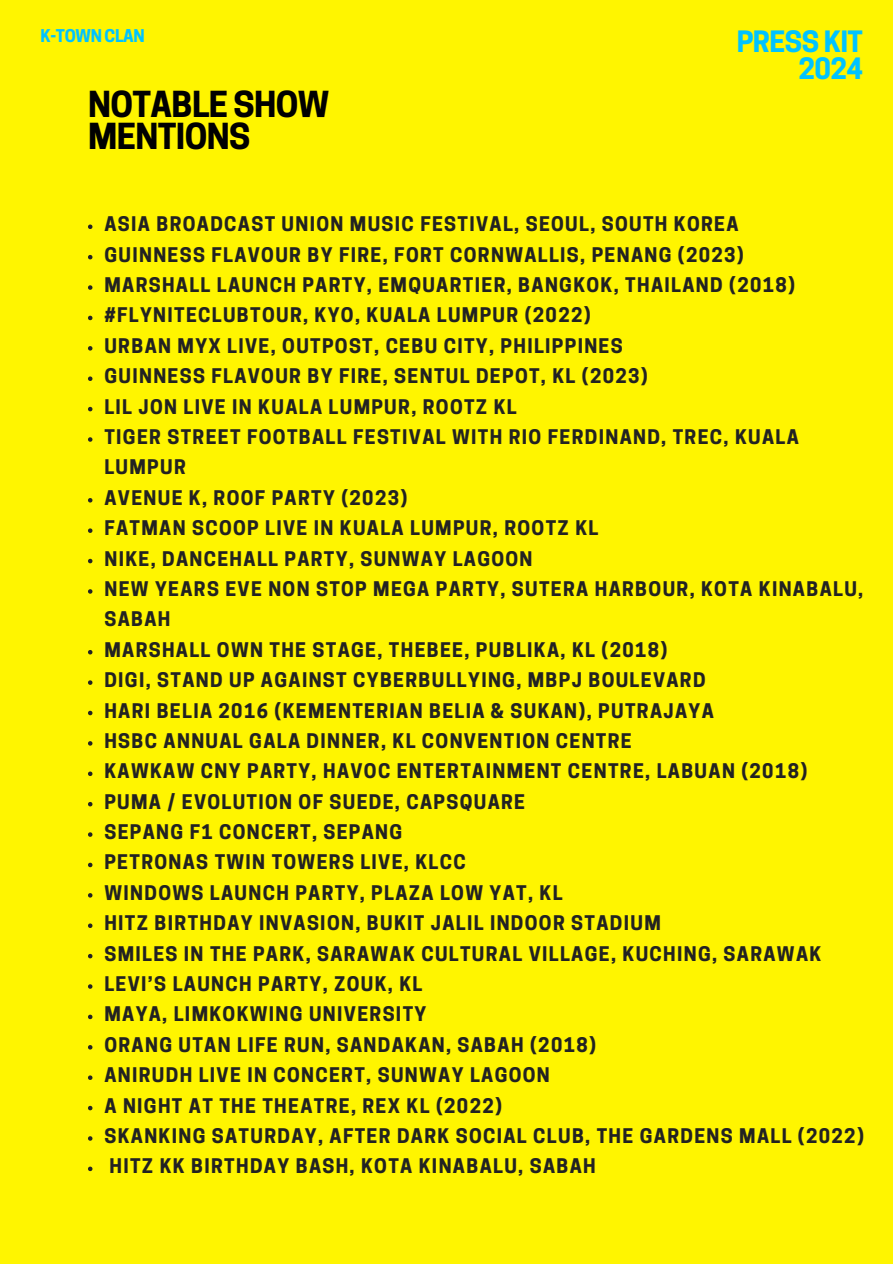
<style>
.page{position:relative;width:893px;height:1264px;background:#fff}
.page>*{position:absolute;margin:0;border:0;box-sizing:border-box;transform-origin:0 0}
.t1{font:700 33.6px/32.7px "Cooper Hewitt";letter-spacing:-.02em;color:#000}
.t2{font:700 27.6px/27px "Cooper Hewitt";letter-spacing:-.02em;color:#00c3ff;text-align:right}
.t3{font:700 18.9px/30.3px "Cooper Hewitt";letter-spacing:.07em;color:#222}
.t4{font:700 16.5px "Cooper Hewitt";letter-spacing:-.02em;color:#00c3ff}
</style>
<div class="page">
<div style="left:0;top:0;width:892px;height:1263px;background:#fff500"></div>
<svg style="left:88px;top:224px;width:4px;height:5px"></svg>
<svg style="left:88px;top:255px;width:4px;height:4px"></svg>
<svg style="left:88px;top:285px;width:4px;height:5px"></svg>
<svg style="left:88px;top:316px;width:4px;height:4px"></svg>
<svg style="left:88px;top:346px;width:4px;height:4px"></svg>
<svg style="left:88px;top:376px;width:4px;height:5px"></svg>
<svg style="left:88px;top:407px;width:4px;height:4px"></svg>
<svg style="left:88px;top:437px;width:4px;height:5px"></svg>
<svg style="left:88px;top:498px;width:4px;height:4px"></svg>
<svg style="left:88px;top:528px;width:4px;height:5px"></svg>
<svg style="left:88px;top:559px;width:4px;height:4px"></svg>
<svg style="left:88px;top:589px;width:4px;height:4px"></svg>
<svg style="left:88px;top:650px;width:4px;height:4px"></svg>
<svg style="left:88px;top:680px;width:4px;height:5px"></svg>
<svg style="left:88px;top:710px;width:4px;height:5px"></svg>
<svg style="left:88px;top:741px;width:4px;height:4px"></svg>
<svg style="left:88px;top:771px;width:4px;height:5px"></svg>
<svg style="left:88px;top:802px;width:4px;height:4px"></svg>
<svg style="left:88px;top:832px;width:4px;height:4px"></svg>
<svg style="left:88px;top:862px;width:4px;height:5px"></svg>
<svg style="left:88px;top:893px;width:4px;height:4px"></svg>
<svg style="left:88px;top:923px;width:4px;height:5px"></svg>
<svg style="left:88px;top:953px;width:4px;height:5px"></svg>
<svg style="left:88px;top:984px;width:4px;height:4px"></svg>
<svg style="left:88px;top:1014px;width:4px;height:5px"></svg>
<svg style="left:88px;top:1045px;width:4px;height:4px"></svg>
<svg style="left:88px;top:1075px;width:4px;height:4px"></svg>
<svg style="left:88px;top:1105px;width:4px;height:5px"></svg>
<svg style="left:88px;top:1136px;width:4px;height:4px"></svg>
<svg style="left:88px;top:1166px;width:4px;height:5px"></svg>
<p class="t4" style="left:40px;top:30px;width:106px">K-TOWN CLAN</p>
<p class="t2" style="left:736px;top:31px;width:128px">PRESS KIT<br>2024</p>
<p class="t1" style="left:88px;top:92px;width:242px">NOTABLE SHOW<br>MENTIONS</p>
<p class="t3" style="left:104px;top:211px;width:635px">ASIA BROADCAST UNION MUSIC FESTIVAL, SEOUL, SOUTH KOREA</p>
<p class="t3" style="left:104px;top:242px;width:641px">GUINNESS FLAVOUR BY FIRE, FORT CORNWALLIS, PENANG (2023)</p>
<p class="t3" style="left:104px;top:272px;width:692px">MARSHALL LAUNCH PARTY, EMQUARTIER, BANGKOK, THAILAND (2018)</p>
<p class="t3" style="left:104px;top:302px;width:487px">#FLYNITECLUBTOUR, KYO, KUALA LUMPUR (2022)</p>
<p class="t3" style="left:104px;top:333px;width:520px">URBAN MYX LIVE, OUTPOST, CEBU CITY, PHILIPPINES</p>
<p class="t3" style="left:104px;top:363px;width:545px">GUINNESS FLAVOUR BY FIRE, SENTUL DEPOT, KL (2023)</p>
<p class="t3" style="left:104px;top:394px;width:414px">LIL JON LIVE IN KUALA LUMPUR, ROOTZ KL</p>
<p class="t3" style="left:104px;top:424px;width:696px">TIGER STREET FOOTBALL FESTIVAL WITH RIO FERDINAND, TREC, KUALA<br>LUMPUR</p>
<p class="t3" style="left:104px;top:485px;width:304px">AVENUE K, ROOF PARTY (2023)</p>
<p class="t3" style="left:104px;top:515px;width:495px">FATMAN SCOOP LIVE IN KUALA LUMPUR, ROOTZ KL</p>
<p class="t3" style="left:104px;top:545px;width:429px">NIKE, DANCEHALL PARTY, SUNWAY LAGOON</p>
<p class="t3" style="left:104px;top:576px;width:760px">NEW YEARS EVE NON STOP MEGA PARTY, SUTERA HARBOUR, KOTA KINABALU,<br>SABAH</p>
<p class="t3" style="left:104px;top:637px;width:564px">MARSHALL OWN THE STAGE, THEBEE, PUBLIKA, KL (2018)</p>
<p class="t3" style="left:104px;top:667px;width:602px">DIGI, STAND UP AGAINST CYBERBULLYING, MBPJ BOULEVARD</p>
<p class="t3" style="left:104px;top:697px;width:611px">HARI BELIA 2016 (KEMENTERIAN BELIA &amp; SUKAN), PUTRAJAYA</p>
<p class="t3" style="left:104px;top:728px;width:529px">HSBC ANNUAL GALA DINNER, KL CONVENTION CENTRE</p>
<p class="t3" style="left:104px;top:758px;width:704px">KAWKAW CNY PARTY, HAVOC ENTERTAINMENT CENTRE, LABUAN (2018)</p>
<p class="t3" style="left:104px;top:788px;width:422px">PUMA / EVOLUTION OF SUEDE, CAPSQUARE</p>
<p class="t3" style="left:104px;top:819px;width:299px">SEPANG F1 CONCERT, SEPANG</p>
<p class="t3" style="left:104px;top:849px;width:363px">PETRONAS TWIN TOWERS LIVE, KLCC</p>
<p class="t3" style="left:104px;top:880px;width:459px">WINDOWS LAUNCH PARTY, PLAZA LOW YAT, KL</p>
<p class="t3" style="left:104px;top:910px;width:558px">HITZ BIRTHDAY INVASION, BUKIT JALIL INDOOR STADIUM</p>
<p class="t3" style="left:104px;top:940px;width:718px">SMILES IN THE PARK, SARAWAK CULTURAL VILLAGE, KUCHING, SARAWAK</p>
<p class="t3" style="left:104px;top:971px;width:319px">LEVI’S LAUNCH PARTY, ZOUK, KL</p>
<p class="t3" style="left:104px;top:1001px;width:323px">MAYA, LIMKOKWING UNIVERSITY</p>
<p class="t3" style="left:104px;top:1031px;width:493px">ORANG UTAN LIFE RUN, SANDAKAN, SABAH (2018)</p>
<p class="t3" style="left:104px;top:1062px;width:447px">ANIRUDH LIVE IN CONCERT, SUNWAY LAGOON</p>
<p class="t3" style="left:104px;top:1092px;width:399px">A NIGHT AT THE THEATRE, REX KL (2022)</p>
<p class="t3" style="left:104px;top:1123px;width:761px">SKANKING SATURDAY, AFTER DARK SOCIAL CLUB, THE GARDENS MALL (2022)</p>
<p class="t3" style="left:109px;top:1153px;width:487px">HITZ KK BIRTHDAY BASH, KOTA KINABALU, SABAH</p>
</div>
